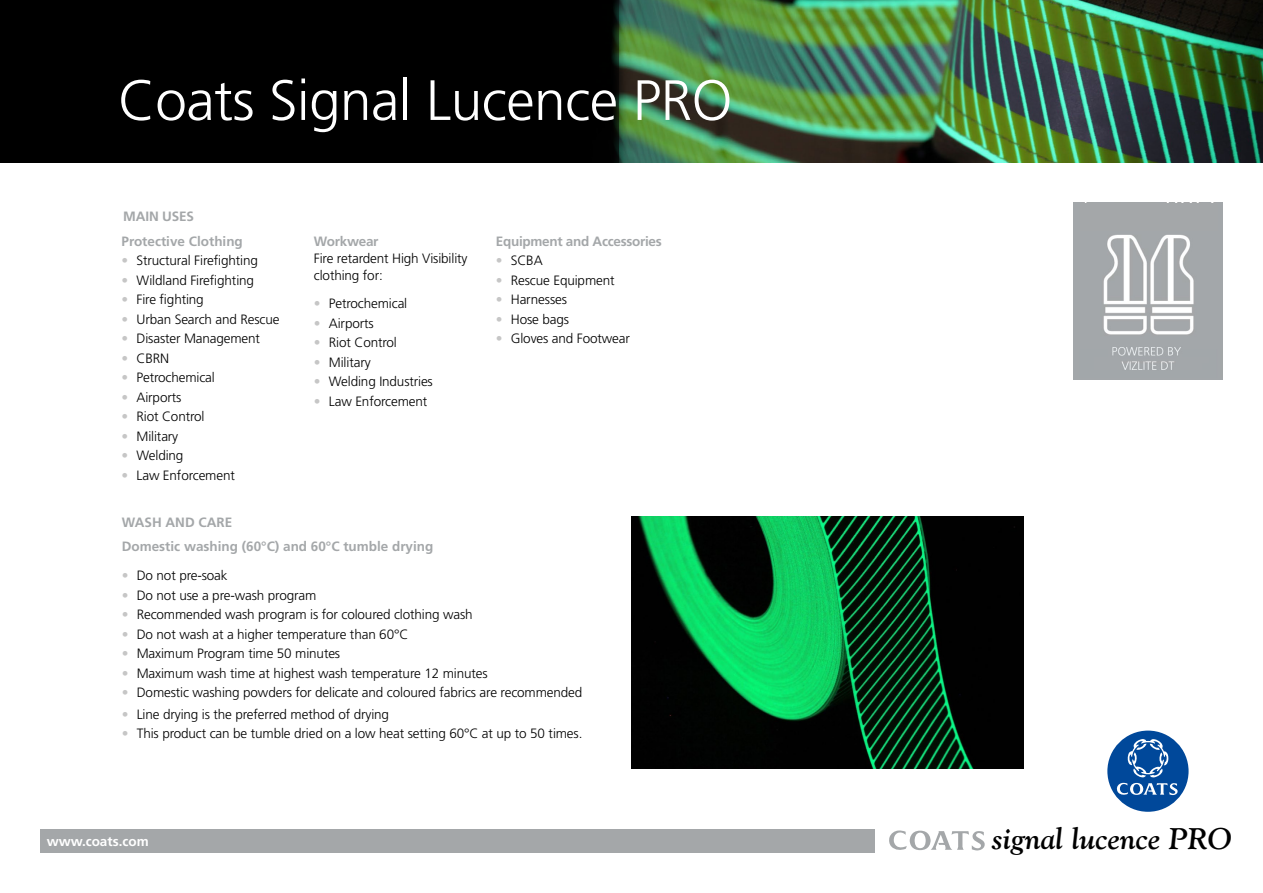
<style>
.page{position:relative;width:1263px;height:893px;background:#fff}
.page>*{position:absolute;margin:0;border:0;box-sizing:border-box;transform-origin:0 0}
.t1{font:300 56.7px "Frutiger LT Std";letter-spacing:-.01em;color:#fff}
.t2{font:italic 700 30px "Goudy Old Style BT";letter-spacing:.005em;color:#000}
.t3{font:300 13.5px/17.2px "Frutiger LT Std";letter-spacing:-.01em;color:#000}
.t4{font:700 13.5px/24.2px "Frutiger";color:#a4a7a9}
.t5{font:700 13.5px "Frutiger";letter-spacing:-.02em;color:#a4a7a9}
.t6{font:700 13.5px "Frutiger";color:#fff}
.s1{color:#c6c6c6}
</style>
<div class="page">
<img style="left:1073px;top:203px;width:149px;height:176px">
<div style="left:40px;top:829px;width:835px;height:23px;background:#a4a7a9"></div>
<svg style="left:889px;top:830px;width:96px;height:21px"></svg>
<div style="left:1107px;top:731px;width:81px;height:81px;background:#00489a;border-radius:50%"></div>
<svg style="left:1116px;top:739px;width:62px;height:56px"></svg>
<div style="left:1080px;top:203px;width:138px;height:27px;background:#a4a7a9"></div>
<img style="left:631px;top:517px;width:393px;height:252px">
<img style="left:619px;top:0;width:644px;height:162px">
<div style="left:0;top:0;width:619px;height:162px;background:#000"></div>
<h1 class="t1" style="left:118px;top:68px;width:616px">Coats Signal Lucence PRO</h1>
<p class="t4" style="left:122px;top:204px;width:123px">MAIN USES<br>Protective Clothing</p>
<p class="t3" style="left:122px;top:252px;width:138px"><span class="s1">•</span> Structural Firefighting</p>
<p class="t3" style="left:122px;top:271px;width:134px"><span class="s1">•</span> Wildland Firefighting</p>
<p class="t3" style="left:122px;top:291px;width:84px"><span class="s1">•</span> Fire fighting</p>
<p class="t3" style="left:122px;top:310px;width:160px"><span class="s1">•</span> Urban Search and Rescue</p>
<p class="t3" style="left:122px;top:330px;width:140px"><span class="s1">•</span> Disaster Management</p>
<p class="t3" style="left:122px;top:349px;width:49px"><span class="s1">•</span> CBRN</p>
<p class="t3" style="left:122px;top:369px;width:95px"><span class="s1">•</span> Petrochemical</p>
<p class="t3" style="left:122px;top:388px;width:61px"><span class="s1">•</span> Airports</p>
<p class="t3" style="left:122px;top:408px;width:85px"><span class="s1">•</span> Riot Control</p>
<p class="t3" style="left:122px;top:427px;width:58px"><span class="s1">•</span> Military</p>
<p class="t3" style="left:122px;top:447px;width:63px"><span class="s1">•</span> Welding</p>
<p class="t3" style="left:122px;top:466px;width:115px"><span class="s1">•</span> Law Enforcement</p>
<p class="t4" style="left:122px;top:510px;width:313px">WASH AND CARE<br>Domestic washing (60°C) and 60°C tumble drying</p>
<p class="t3" style="left:122px;top:567px;width:107px"><span class="s1">•</span> Do not pre-soak</p>
<p class="t3" style="left:122px;top:587px;width:196px"><span class="s1">•</span> Do not use a pre-wash program</p>
<p class="t3" style="left:122px;top:606px;width:352px"><span class="s1">•</span> Recommended wash program is for coloured clothing wash</p>
<p class="t3" style="left:122px;top:626px;width:288px"><span class="s1">•</span> Do not wash at a higher temperature than 60°C</p>
<p class="t3" style="left:122px;top:645px;width:220px"><span class="s1">•</span> Maximum Program time 50 minutes</p>
<p class="t3" style="left:122px;top:665px;width:367px"><span class="s1">•</span> Maximum wash time at highest wash temperature 12 minutes</p>
<p class="t3" style="left:122px;top:684px;width:462px"><span class="s1">•</span> Domestic washing powders for delicate and coloured fabrics are recommended</p>
<p class="t3" style="left:122px;top:706px;width:269px"><span class="s1">•</span> Line drying is the preferred method of drying</p>
<p class="t3" style="left:122px;top:725px;width:462px"><span class="s1">•</span> This product can be tumble dried on a low heat setting 60°C at up to 50 times.</p>
<p class="t5" style="left:496px;top:233px;width:168px">Equipment and Accessories</p>
<p class="t3" style="left:496px;top:252px;width:48px"><span class="s1">•</span> SCBA</p>
<p class="t3" style="left:496px;top:271px;width:120px"><span class="s1">•</span> Rescue Equipment</p>
<p class="t3" style="left:496px;top:291px;width:73px"><span class="s1">•</span> Harnesses</p>
<p class="t3" style="left:496px;top:310px;width:75px"><span class="s1">•</span> Hose bags</p>
<p class="t3" style="left:496px;top:330px;width:136px"><span class="s1">•</span> Gloves and Footwear</p>
<p class="t5" style="left:314px;top:233px;width:66px">Workwear</p>
<p class="t3" style="left:314px;top:250px;width:155px">Fire retardent High Visibility clothing for:</p>
<p class="t3" style="left:314px;top:295px;width:95px"><span class="s1">•</span> Petrochemical</p>
<p class="t3" style="left:314px;top:314px;width:61px"><span class="s1">•</span> Airports</p>
<p class="t3" style="left:314px;top:334px;width:85px"><span class="s1">•</span> Riot Control</p>
<p class="t3" style="left:314px;top:353px;width:58px"><span class="s1">•</span> Military</p>
<p class="t3" style="left:314px;top:373px;width:120px"><span class="s1">•</span> Welding Industries</p>
<p class="t3" style="left:314px;top:392px;width:115px"><span class="s1">•</span> Law Enforcement</p>
<p class="t6" style="left:47px;top:833px;width:104px">www.coats.com</p>
<h2 class="t2" style="left:992px;top:820px;width:241px">signal lucence PRO</h2>
</div>
